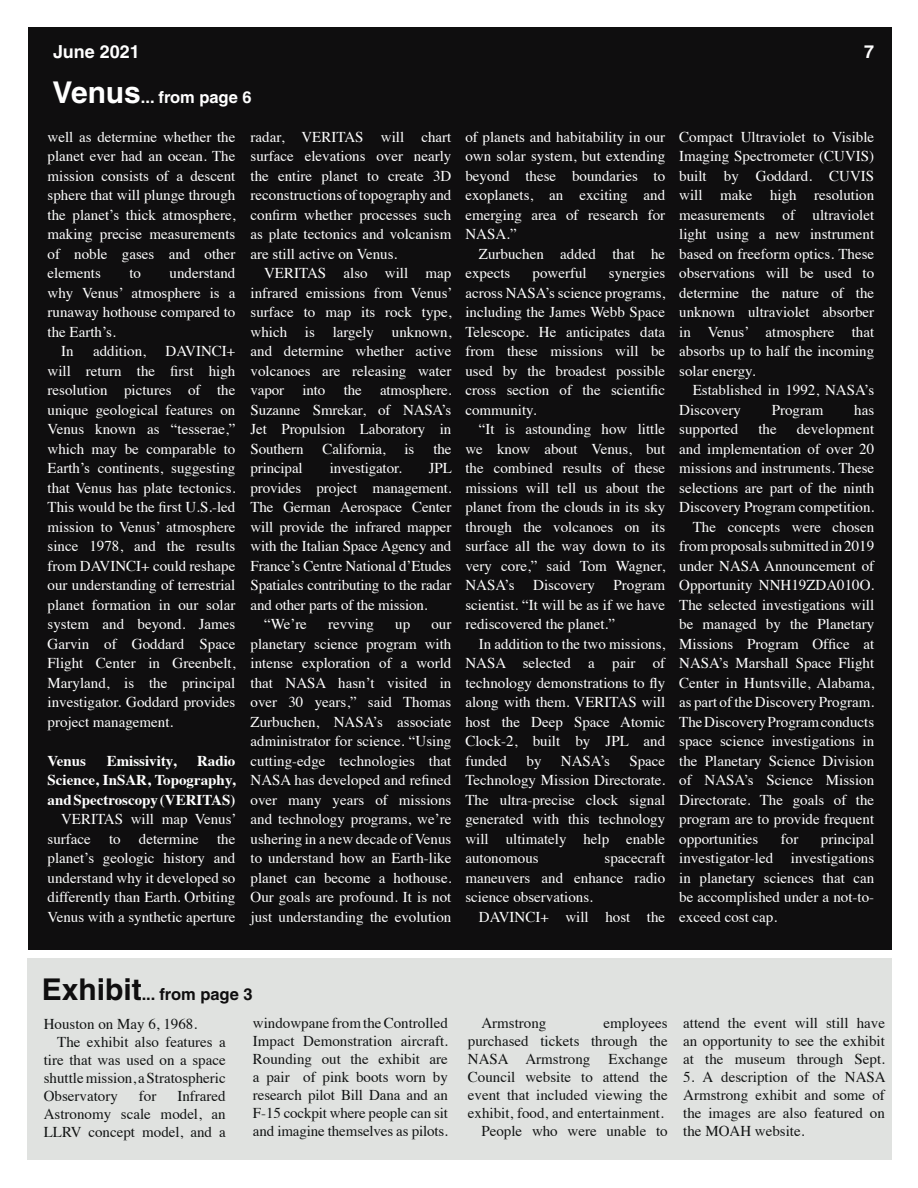
<style>
.page{position:relative;width:918px;height:1188px;background:#fff}
.page>*{position:absolute;margin:0;border:0;box-sizing:border-box;transform-origin:0 0}
.t1{font:700 18px "Helvetica LT Std";color:#fff}
.t2{font:700 16.5px "Helvetica LT Std";color:#0f0e0f}
.t3{font:700 16.5px "Helvetica LT Std";color:#fff}
.Normal__Web{font:15px/19.5px "Times";color:#fff;text-align:justify}
.t4{font:15px/18px "Times";color:#111313;text-align:justify}
.Normal__Web-2{font:700 15px/19.5px "Times";color:#fff;text-align:justify}
.s1{font-size:30px}
</style>
<div class="page">
<div style="left:28px;top:27px;width:864px;height:922px;background:#0f0e0f"></div>
<div style="left:27px;top:958px;width:865px;height:202px;background:#e0e2e0"></div>
<p class="t1" style="left:53px;top:40px;width:88px">June 2021</p>
<p class="t1" style="left:864px;top:40px;width:12px">7</p>
<p class="t3" style="left:53px;top:87px;width:201px"><span class="s1">Venus</span>... from page 6</p>
<p class="Normal__Web" style="left:48px;top:126px;width:189px">well as determine whether the planet ever had an ocean. The mission consists of a descent sphere that will plunge through the planet’s thick atmosphere, making precise measurements of noble gases and other elements</p>
<p class="Normal__Web" style="left:251px;top:126px;width:202px">radar, VERITAS will chart surface elevations over nearly the entire planet to create 3D reconstructions of topography and confirm whether processes such as plate tectonics and volcanism are still active on Venus.</p>
<p class="Normal__Web" style="left:251px;top:262px;width:203px;text-indent:14px">VERITAS also will map infrared emissions from Venus’ surface to map its rock type, which is largely unknown, and determine whether active volcanoes are releasing water vapor into the atmosphere.<br>Suzanne Smrekar, of NASA’s Jet Propulsion Laboratory in Southern</p>
<p class="Normal__Web" style="left:465px;top:126px;width:201px">of planets and habitability in our own solar system, but extending beyond these boundaries to exoplanets, an exciting and emerging area of research for NASA.”</p>
<p class="Normal__Web" style="left:465px;top:243px;width:201px;text-indent:14px">Zurbuchen added that he expects</p>
<p class="Normal__Web" style="left:679px;top:126px;width:196px">Compact Ultraviolet to Visible Imaging Spectrometer (CUVIS) built by Goddard. CUVIS will make high resolution measurements of ultraviolet light using a new instrument based on freeform optics. These observations will be used to determine the nature of the unknown ultraviolet absorber in Venus’ atmosphere that absorbs up to half the incoming solar energy.</p>
<p class="Normal__Web" style="left:679px;top:379px;width:196px;text-indent:14px">Established in 1992, NASA’s<br>Discovery</p>
<p class="Normal__Web" style="left:533px;top:262px;width:56px">powerful</p>
<p class="Normal__Web" style="left:48px;top:262px;width:189px;text-indent:122px">understand why Venus’ atmosphere is a runaway hothouse compared to the Earth’s.</p>
<p class="Normal__Web" style="left:61px;top:340px;width:14px">In</p>
<p class="Normal__Web" style="left:93px;top:340px;width:54px">addition,</p>
<p class="Normal__Web" style="left:465px;top:262px;width:201px;text-indent:143px">synergies across NASA’s science programs, including the James Webb Space Telescope. He anticipates data from these missions will be used by the broadest possible cross section of the scientific community.</p>
<p class="Normal__Web" style="left:465px;top:418px;width:201px;text-indent:14px">“It is astounding how little we know about Venus, but the combined results of these missions will tell us about the planet from the clouds in its sky through the volcanoes on its surface all the way down to its very core,” said Tom Wagner, NASA’s Discovery Program scientist. “It will be as if we have rediscovered the planet.”</p>
<p class="Normal__Web" style="left:465px;top:633px;width:201px;text-indent:14px">In addition to the two missions, NASA selected a pair of technology demonstrations to fly along with them. VERITAS will host the Deep Space Atomic Clock-2, built by JPL and funded</p>
<p class="Normal__Web" style="left:129px;top:262px;width:13px">to</p>
<p class="Normal__Web" style="left:48px;top:340px;width:189px;text-indent:118px">DAVINCI+ will return the first high resolution pictures of the unique geological features on Venus known as “tesserae,” which may be comparable to Earth’s continents, suggesting that Venus has plate tectonics.<br>This would be the first U.S.-led mission to Venus’ atmosphere since 1978, and the results from DAVINCI+ could reshape our understanding of terrestrial planet formation in our solar system and beyond. James Garvin of Goddard Space Flight Center in Greenbelt, Maryland, is the principal investigator. Goddard provides project management.</p>
<p class="Normal__Web-2" style="left:48px;top:749px;width:40px">Venus</p>
<p class="Normal__Web-2" style="left:107px;top:749px;width:71px">Emissivity,</p>
<p class="Normal__Web" style="left:772px;top:399px;width:53px">Program</p>
<p class="Normal__Web" style="left:854px;top:399px;width:21px">has</p>
<p class="Normal__Web" style="left:679px;top:418px;width:196px;text-indent:117px">development and implementation of over 20 missions and instruments. These selections are part of the ninth Discovery Program competition.</p>
<p class="Normal__Web" style="left:679px;top:516px;width:196px;text-indent:14px">The concepts were chosen from proposals submitted in 2019 under NASA Announcement of Opportunity NNH19ZDA010O.<br>The selected investigations will be managed by the Planetary Missions Program Office at NASA’s Marshall Space Flight Center in Huntsville, Alabama, as part of the Discovery Program.<br>The Discovery Program conducts space science investigations in the Planetary Science Division of NASA’s Science Mission Directorate. The goals of the program are to provide frequent opportunities</p>
<p class="Normal__Web" style="left:679px;top:418px;width:61px">supported</p>
<p class="Normal__Web" style="left:758px;top:418px;width:20px">the</p>
<p class="Normal__Web" style="left:323px;top:438px;width:65px">California,</p>
<p class="Normal__Web" style="left:405px;top:438px;width:11px">is</p>
<p class="Normal__Web" style="left:433px;top:438px;width:20px">the</p>
<p class="Normal__Web" style="left:251px;top:457px;width:54px">principal</p>
<p class="Normal__Web" style="left:330px;top:457px;width:73px">investigator.</p>
<p class="Normal__Web" style="left:251px;top:457px;width:203px;text-indent:178px">JPL provides project management.<br>The German Aerospace Center will provide the infrared mapper with the Italian Space Agency and France’s Centre National d’Etudes Spatiales contributing to the radar and other parts of the mission.</p>
<p class="Normal__Web" style="left:264px;top:613px;width:44px">“We’re</p>
<p class="Normal__Web" style="left:328px;top:613px;width:47px">revving</p>
<p class="Normal__Web" style="left:395px;top:613px;width:16px">up</p>
<p class="Normal__Web" style="left:251px;top:613px;width:202px;text-indent:181px">our planetary science program with intense exploration of a world that NASA hasn’t visited in over 30 years,” said Thomas Zurbuchen, NASA’s associate administrator for science. “Using cutting-edge technologies that NASA has developed and refined over many years of missions and technology programs, we’re ushering in a new decade of Venus to understand how an Earth-like planet can become a hothouse.<br>Our goals are profound. It is not just understanding the evolution</p>
<p class="Normal__Web-2" style="left:48px;top:749px;width:189px;text-indent:150px">Radio Science, InSAR, Topography, and Spectroscopy (VERITAS)</p>
<p class="Normal__Web" style="left:48px;top:808px;width:191px;text-indent:14px">VERITAS will map Venus’ surface to determine the planet’s geologic history and understand why it developed so differently than Earth. Orbiting Venus with a synthetic aperture</p>
<p class="Normal__Web" style="left:527px;top:750px;width:16px">by</p>
<p class="Normal__Web" style="left:561px;top:750px;width:51px">NASA’s</p>
<p class="Normal__Web" style="left:465px;top:750px;width:201px;text-indent:164px">Space Technology Mission Directorate.<br>The ultra-precise clock signal generated with this technology will ultimately help enable autonomous</p>
<p class="Normal__Web" style="left:679px;top:828px;width:196px;text-indent:142px">principal investigator-led investigations in planetary sciences that can be accomplished under a not-to&shy;exceed cost cap.</p>
<p class="Normal__Web" style="left:781px;top:828px;width:19px">for</p>
<p class="Normal__Web" style="left:465px;top:847px;width:201px;text-indent:139px">spacecraft maneuvers and enhance radio science observations.</p>
<p class="Normal__Web" style="left:479px;top:906px;width:188px">DAVINCI+ will host the</p>
<p class="t2" style="left:42px;top:984px;width:212px"><span class="s1">Exhibit</span>... from page 3</p>
<p class="t4" style="left:44px;top:1014px;width:155px">Houston on May 6, 1968.</p>
<p class="t4" style="left:44px;top:1032px;width:184px;text-indent:14px">The exhibit also features a tire that was used on a space shuttle mission, a Stratospheric Observatory</p>
<p class="t4" style="left:44px;top:1086px;width:184px;text-indent:134px">Infrared Astronomy scale model, an LLRV concept model, and a</p>
<p class="t4" style="left:139px;top:1086px;width:19px">for</p>
<p class="t4" style="left:253px;top:1012px;width:196px">windowpane from the Controlled Impact Demonstration aircraft.<br>Rounding out the exhibit are a pair of pink boots worn by research pilot Bill Dana and an F-15 cockpit where people can sit and imagine themselves as pilots.</p>
<p class="t4" style="left:481px;top:1012px;width:66px">Armstrong</p>
<p class="t4" style="left:468px;top:1012px;width:201px;text-indent:136px">employees purchased tickets through the NASA Armstrong Exchange Council website to attend the event that included viewing the exhibit, food, and entertainment.</p>
<p class="t4" style="left:481px;top:1120px;width:188px">People who were unable to</p>
<p class="t4" style="left:683px;top:1012px;width:203px">attend the event will still have an opportunity to see the exhibit at the museum through Sept.</p>
<p class="t4" style="left:683px;top:1066px;width:204px">5. A description of the NASA Armstrong exhibit and some of the images are also featured on the MOAH website.</p>
</div>
